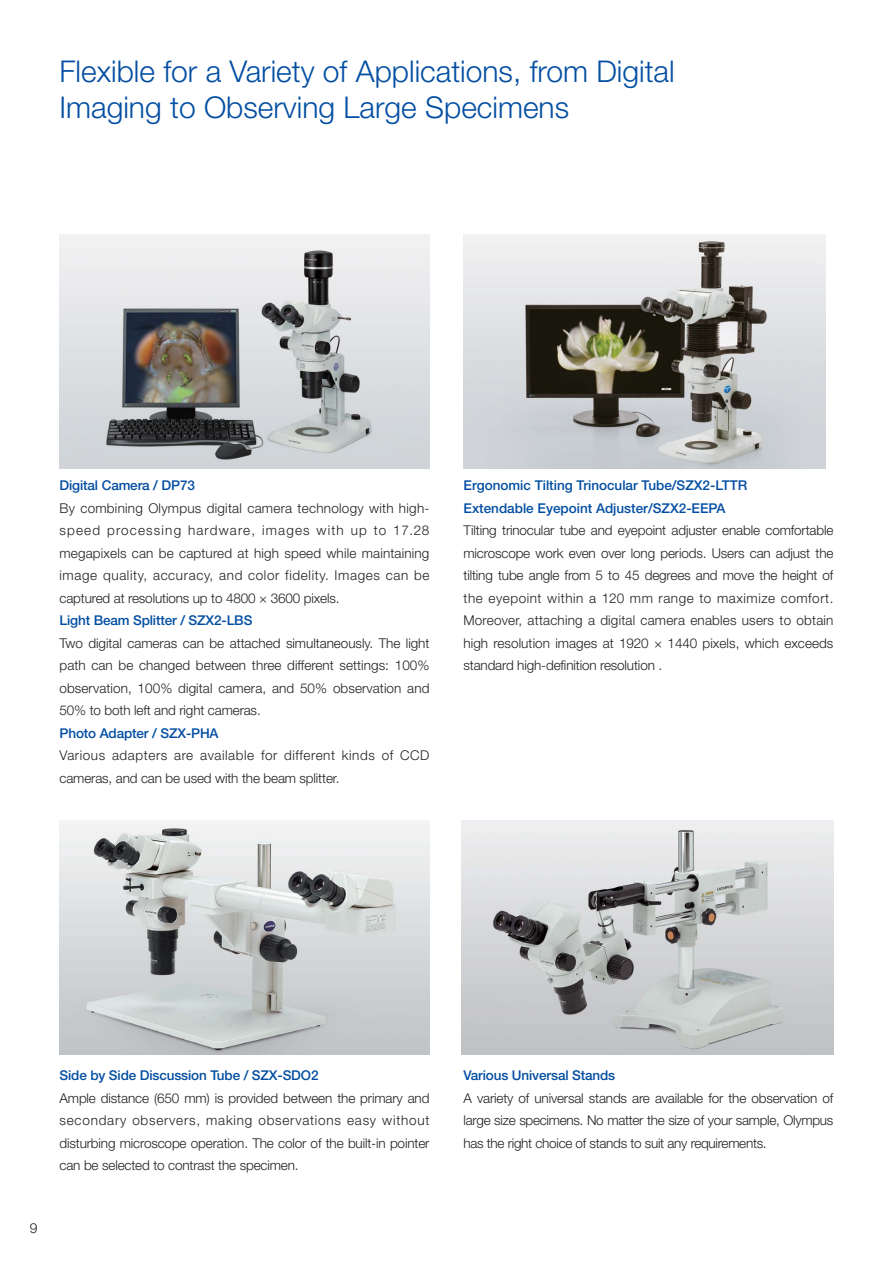
<style>
.page{position:relative;width:893px;height:1263px;background:#fff}
.page>*{position:absolute;margin:0;border:0;box-sizing:border-box;transform-origin:0 0}
.t1{font:300 30px/36px "Helvetica Neue LT Std";color:#034ea2}
.t2{font:300 13.8px "Helvetica Neue LT Std";color:#231f20}
.t3{font:300 13.5px/22.5px "Helvetica Neue LT Std";letter-spacing:-.01em;color:#231f20;text-align:justify}
.t4{font:500 13.5px/22.5px "Helvetica Neue LT Std";letter-spacing:-.01em;color:#034ea2}
.t5{font:300 13.5px/22.5px "Helvetica Neue LT Std";letter-spacing:.045em;color:#231f20}
</style>
<div class="page">
<img style="left:461px;top:821px;width:372px;height:233px">
<img style="left:60px;top:821px;width:369px;height:233px">
<img style="left:60px;top:234px;width:369px;height:234px">
<img style="left:464px;top:235px;width:362px;height:233px">
<h1 class="t1" style="left:60px;top:57px;width:617px">Flexible for a Variety of Applications, from Digital<br>Imaging to Observing Large Specimens</h1>
<p class="t4" style="left:60px;top:476px;width:137px">Digital Camera / DP73</p>
<p class="t3" style="left:60px;top:498px;width:371px">By combining Olympus digital camera technology with high&shy;speed processing hardware, images with up to 17.28 megapixels can be captured at high speed while maintaining image quality, accuracy, and color fidelity. Images can be captured at resolutions up to 4800 × 3600 pixels.</p>
<p class="t4" style="left:60px;top:611px;width:194px">Light Beam Splitter / SZX2-LBS</p>
<p class="t3" style="left:60px;top:633px;width:371px">Two digital cameras can be attached simultaneously. The light path can be changed between three different settings: 100% observation, 100% digital camera, and 50% observation and 50% to both left and right cameras.</p>
<p class="t4" style="left:60px;top:723px;width:161px">Photo Adapter / SZX-PHA</p>
<p class="t5" style="left:60px;top:746px;width:371px">Various adapters are available for different kinds of CCD cameras, and can be used with the beam splitter.</p>
<p class="t4" style="left:463px;top:476px;width:285px">Ergonomic Tilting Trinocular Tube/SZX2-LTTR<br>Extendable Eyepoint Adjuster/SZX2-EEPA</p>
<p class="t3" style="left:463px;top:521px;width:371px">Tilting trinocular tube and eyepoint adjuster enable comfortable microscope work even over long periods. Users can adjust the tilting tube angle from 5 to 45 degrees and move the height of the eyepoint within a 120 mm range to maximize comfort.<br>Moreover, attaching a digital camera enables users to obtain high resolution images at 1920 × 1440 pixels, which exceeds standard high-definition resolution .</p>
<p class="t2" style="left:30px;top:1223px;width:9px">9</p>
<p class="t4" style="left:60px;top:1066px;width:260px">Side by Side Discussion Tube / SZX-SDO2</p>
<p class="t3" style="left:60px;top:1088px;width:371px">Ample distance (650 mm) is provided between the primary and secondary observers, making observations easy without disturbing microscope operation. The color of the built-in pointer can be selected to contrast the specimen.</p>
<p class="t4" style="left:463px;top:1066px;width:153px">Various Universal Stands</p>
<p class="t3" style="left:463px;top:1088px;width:371px">A variety of universal stands are available for the observation of large size specimens. No matter the size of your sample, Olympus has the right choice of stands to suit any requirements.</p>
</div>
